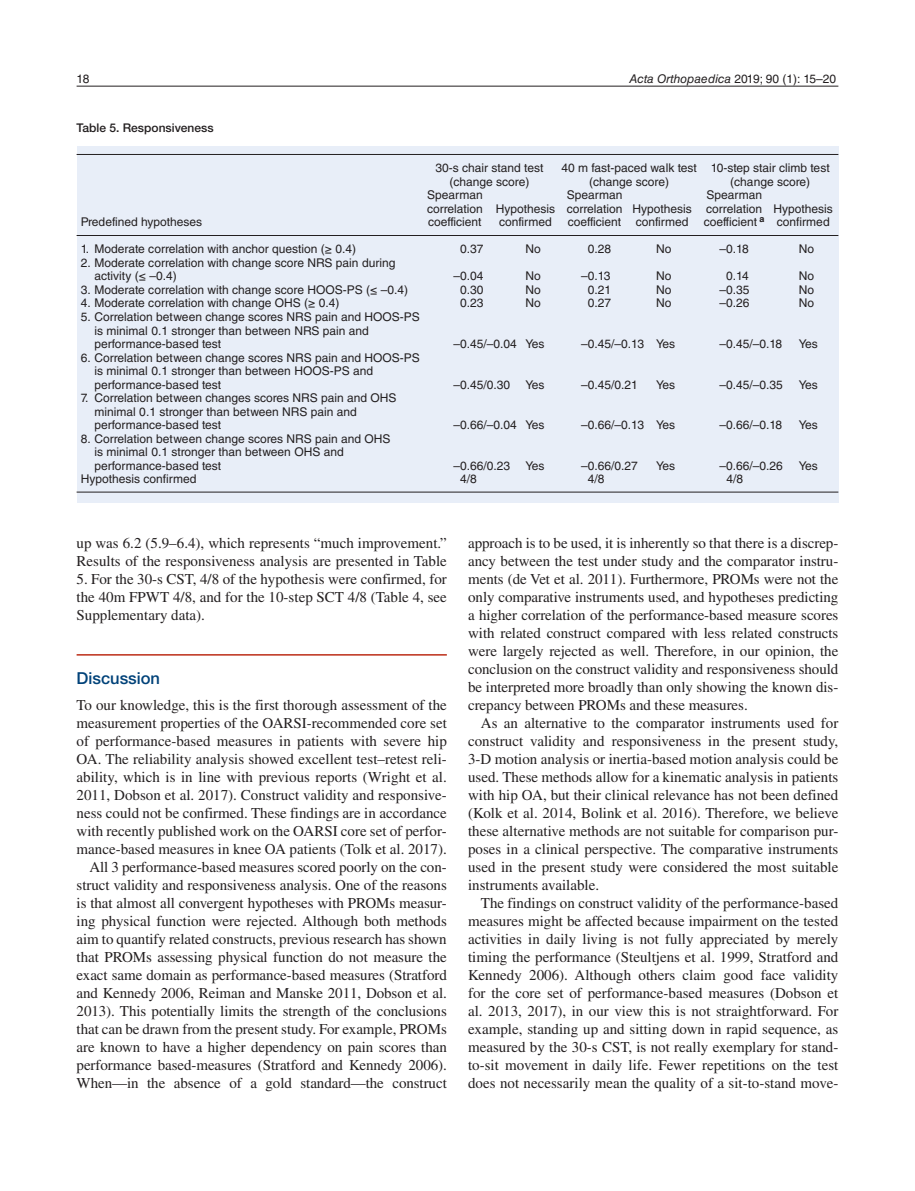
<style>
.page{position:relative;width:915px;height:1191px;background:#fff}
.page>*{position:absolute;margin:0;border:0;box-sizing:border-box;transform-origin:0 0}
.t1{font:500 16.5px "Helvetica Neue LTW1 G";color:#004279}
.t2{font:15px/18px "Times";letter-spacing:-.005em;color:#231f20;text-align:justify}
.t3{font:12px/13.5px "Helvetica LT Std";color:#231f20}
.t4{font:italic 12px "Helvetica LT Std";color:#231f20}
.t5{font:500 12px "Helvetica Neue LTW1 G";color:#231f20}
.s1{font-style:normal}
</style>
<div class="page">
<hr style="left:77px;top:86px;width:761px;height:1px;background:#231f20">
<hr style="left:77px;top:654px;width:369px;height:1px;background:#bc2e18">
<div style="left:77px;top:146px;width:761px;height:356px;background:#e8eef8"></div>
<hr style="left:77px;top:154px;width:761px;height:1px;background:#231f20">
<hr style="left:77px;top:235px;width:761px;height:1px;background:#231f20">
<hr style="left:77px;top:492px;width:761px;height:1px;background:#231f20">
<p class="t3" style="left:77px;top:72px;width:14px">18</p>
<p class="t4" style="left:629px;top:72px;width:208px">Acta Orthopaedica <span class="s1">2019; 90 (1): 15–20</span></p>
<p class="t5" style="left:77px;top:120px;width:138px">Table 5. Responsiveness</p>
<p class="t3" style="left:435px;top:161px;width:109px">30-s chair stand test</p>
<p class="t3" style="left:561px;top:161px;width:270px">40 m fast-paced walk test 10-step stair climb test</p>
<p class="t3" style="left:449px;top:175px;width:81px">(change score)</p>
<p class="t3" style="left:589px;top:175px;width:81px">(change score)</p>
<p class="t3" style="left:730px;top:175px;width:81px">(change score)</p>
<p class="t3" style="left:427px;top:188px;width:57px">Spearman</p>
<p class="t3" style="left:566px;top:188px;width:57px">Spearman</p>
<p class="t3" style="left:427px;top:188px;width:407px;text-indent:279px">Spearman<br>correlation Hypothesis correlation Hypothesis correlation Hypothesis</p>
<p class="t3" style="left:81px;top:215px;width:123px">Predefined hypotheses</p>
<p class="t3" style="left:428px;top:215px;width:55px">coefficient</p>
<p class="t3" style="left:499px;top:215px;width:54px">confirmed</p>
<p class="t3" style="left:567px;top:215px;width:122px">coefficient confirmed</p>
<p class="t3" style="left:703px;top:215px;width:127px">coefficient <sup>a</sup> confirmed</p>
<p class="t3" style="left:81px;top:242px;width:277px">1. Moderate correlation with anchor question (≥ 0.4)</p>
<p class="t3" style="left:460px;top:242px;width:25px">0.37</p>
<p class="t3" style="left:525px;top:242px;width:17px">No</p>
<p class="t3" style="left:587px;top:242px;width:25px">0.28</p>
<p class="t3" style="left:656px;top:242px;width:17px">No</p>
<p class="t3" style="left:719px;top:242px;width:31px">–0.18</p>
<p class="t3" style="left:798px;top:242px;width:17px">No</p>
<p class="t3" style="left:95px;top:256px;width:302px;text-indent:-14px">2. Moderate correlation with change score NRS pain during activity (≤ –0.4)</p>
<p class="t3" style="left:453px;top:269px;width:32px">–0.04</p>
<p class="t3" style="left:525px;top:269px;width:17px">No</p>
<p class="t3" style="left:581px;top:269px;width:31px">–0.13</p>
<p class="t3" style="left:656px;top:269px;width:17px">No</p>
<p class="t3" style="left:725px;top:269px;width:24px">0.14</p>
<p class="t3" style="left:798px;top:269px;width:17px">No</p>
<p class="t3" style="left:81px;top:283px;width:328px">3. Moderate correlation with change score HOOS-PS (≤ –0.4)</p>
<p class="t3" style="left:460px;top:283px;width:25px">0.30</p>
<p class="t3" style="left:525px;top:283px;width:17px">No</p>
<p class="t3" style="left:587px;top:283px;width:25px">0.21</p>
<p class="t3" style="left:656px;top:283px;width:17px">No</p>
<p class="t3" style="left:719px;top:283px;width:32px">–0.35</p>
<p class="t3" style="left:798px;top:283px;width:17px">No</p>
<p class="t3" style="left:81px;top:296px;width:260px">4. Moderate correlation with change OHS (≥ 0.4)</p>
<p class="t3" style="left:460px;top:296px;width:25px">0.23</p>
<p class="t3" style="left:525px;top:296px;width:17px">No</p>
<p class="t3" style="left:587px;top:296px;width:25px">0.27</p>
<p class="t3" style="left:656px;top:296px;width:17px">No</p>
<p class="t3" style="left:719px;top:296px;width:32px">–0.26</p>
<p class="t3" style="left:798px;top:296px;width:17px">No</p>
<p class="t3" style="left:95px;top:310px;width:327px;text-indent:-14px">5. Correlation between change scores NRS pain and HOOS-PS is minimal 0.1 stronger than between NRS pain and performance-based test</p>
<p class="t3" style="left:453px;top:337px;width:92px">–0.45/–0.04 Yes</p>
<p class="t3" style="left:581px;top:337px;width:95px">–0.45/–0.13 Yes</p>
<p class="t3" style="left:719px;top:337px;width:64px">–0.45/–0.18</p>
<p class="t3" style="left:798px;top:337px;width:20px">Yes</p>
<p class="t3" style="left:95px;top:350px;width:327px;text-indent:-14px">6. Correlation between change scores NRS pain and HOOS-PS is minimal 0.1 stronger than between HOOS-PS and performance-based test</p>
<p class="t3" style="left:95px;top:391px;width:303px;text-indent:-14px">7. Correlation between changes scores NRS pain and OHS minimal 0.1 stronger than between NRS pain and performance-based test</p>
<p class="t3" style="left:95px;top:431px;width:297px;text-indent:-14px">8. Correlation between change scores NRS pain and OHS is minimal 0.1 stronger than between OHS and performance-based test</p>
<p class="t3" style="left:453px;top:377px;width:58px">–0.45/0.30</p>
<p class="t3" style="left:525px;top:377px;width:20px">Yes</p>
<p class="t3" style="left:581px;top:377px;width:58px">–0.45/0.21</p>
<p class="t3" style="left:656px;top:377px;width:20px">Yes</p>
<p class="t3" style="left:719px;top:377px;width:65px">–0.45/–0.35</p>
<p class="t3" style="left:798px;top:377px;width:20px">Yes</p>
<p class="t3" style="left:453px;top:418px;width:92px">–0.66/–0.04 Yes</p>
<p class="t3" style="left:581px;top:418px;width:95px">–0.66/–0.13 Yes</p>
<p class="t3" style="left:719px;top:418px;width:64px">–0.66/–0.18</p>
<p class="t3" style="left:798px;top:418px;width:20px">Yes</p>
<p class="t3" style="left:453px;top:458px;width:58px">–0.66/0.23</p>
<p class="t3" style="left:525px;top:458px;width:20px">Yes</p>
<p class="t3" style="left:581px;top:458px;width:58px">–0.66/0.27</p>
<p class="t3" style="left:656px;top:458px;width:20px">Yes</p>
<p class="t3" style="left:719px;top:458px;width:65px">–0.66/–0.26</p>
<p class="t3" style="left:798px;top:458px;width:20px">Yes</p>
<p class="t3" style="left:81px;top:472px;width:117px">Hypothesis confirmed</p>
<p class="t3" style="left:460px;top:472px;width:18px">4/8</p>
<p class="t3" style="left:587px;top:472px;width:18px">4/8</p>
<p class="t3" style="left:726px;top:472px;width:18px">4/8</p>
<p class="t2" style="left:77px;top:533px;width:371px">up was 6.2 (5.9–6.4), which represents “much improvement.”<br>Results of the responsiveness analysis are presented in Table</p>
<p class="t2" style="left:77px;top:569px;width:371px">5. For the 30-s CST, 4/8 of the hypothesis were confirmed, for the 40m FPWT 4/8, and for the 10-step SCT 4/8 (Table 4, see Supplementary data).</p>
<p class="t1" style="left:77px;top:668px;width:85px">Discussion</p>
<p class="t2" style="left:77px;top:695px;width:371px;text-align:right">To our knowledge, this is the first thorough assessment of the measurement properties of the OARSI-recommended core set of performance-based measures in patients with severe hip OA. The reliability analysis showed excellent test–retest reli&shy;ability, which is in line with previous reports (Wright et al.<br>2011, Dobson et al. 2017). Construct validity and responsive&shy;ness could not be confirmed. These findings are in accordance with recently published work on the OARSI core set of perfor&shy;mance-based measures in knee OA patients (Tolk et al. 2017).<br>All 3 performance-based measures scored poorly on the con&shy;struct validity and responsiveness analysis. One of the reasons is that almost all convergent hypotheses with PROMs measur&shy;ing physical function were rejected. Although both methods aim to quantify related constructs, previous research has shown that PROMs assessing physical function do not measure the exact same domain as performance-based measures (Stratford and Kennedy 2006, Reiman and Manske 2011, Dobson et al.<br>2013). This potentially limits the strength of the conclusions that can be drawn from the present study. For example, PROMs are known to have a higher dependency on pain scores than performance based-measures (Stratford and Kennedy 2006).<br>When—in the absence of a gold standard—the construct</p>
<p class="t2" style="left:468px;top:533px;width:371px">approach is to be used, it is inherently so that there is a discrep&shy;ancy between the test under study and the comparator instru&shy;ments (de Vet et al. 2011). Furthermore, PROMs were not the only comparative instruments used, and hypotheses predicting a higher correlation of the performance-based measure scores with related construct compared with less related constructs were largely rejected as well. Therefore, in our opinion, the conclusion on the construct validity and responsiveness should be interpreted more broadly than only showing the known dis&shy;crepancy between PROMs and these measures.</p>
<p class="t2" style="left:468px;top:713px;width:371px;text-indent:13px">As an alternative to the comparator instruments used for construct validity and responsiveness in the present study, 3-D motion analysis or inertia-based motion analysis could be used. These methods allow for a kinematic analysis in patients with hip OA, but their clinical relevance has not been defined (Kolk et al. 2014, Bolink et al. 2016). Therefore, we believe these alternative methods are not suitable for comparison pur&shy;poses in a clinical perspective. The comparative instruments used in the present study were considered the most suitable instruments available.</p>
<p class="t2" style="left:468px;top:893px;width:371px;text-indent:13px">The findings on construct validity of the performance-based measures might be affected because impairment on the tested activities in daily living is not fully appreciated by merely timing the performance (Steultjens et al. 1999, Stratford and Kennedy 2006). Although others claim good face validity for the core set of performance-based measures (Dobson et al. 2013, 2017), in our view this is not straightforward. For example, standing up and sitting down in rapid sequence, as measured by the 30-s CST, is not really exemplary for stand&shy;to-sit movement in daily life. Fewer repetitions on the test does not necessarily mean the quality of a sit-to-stand move-</p>
</div>
